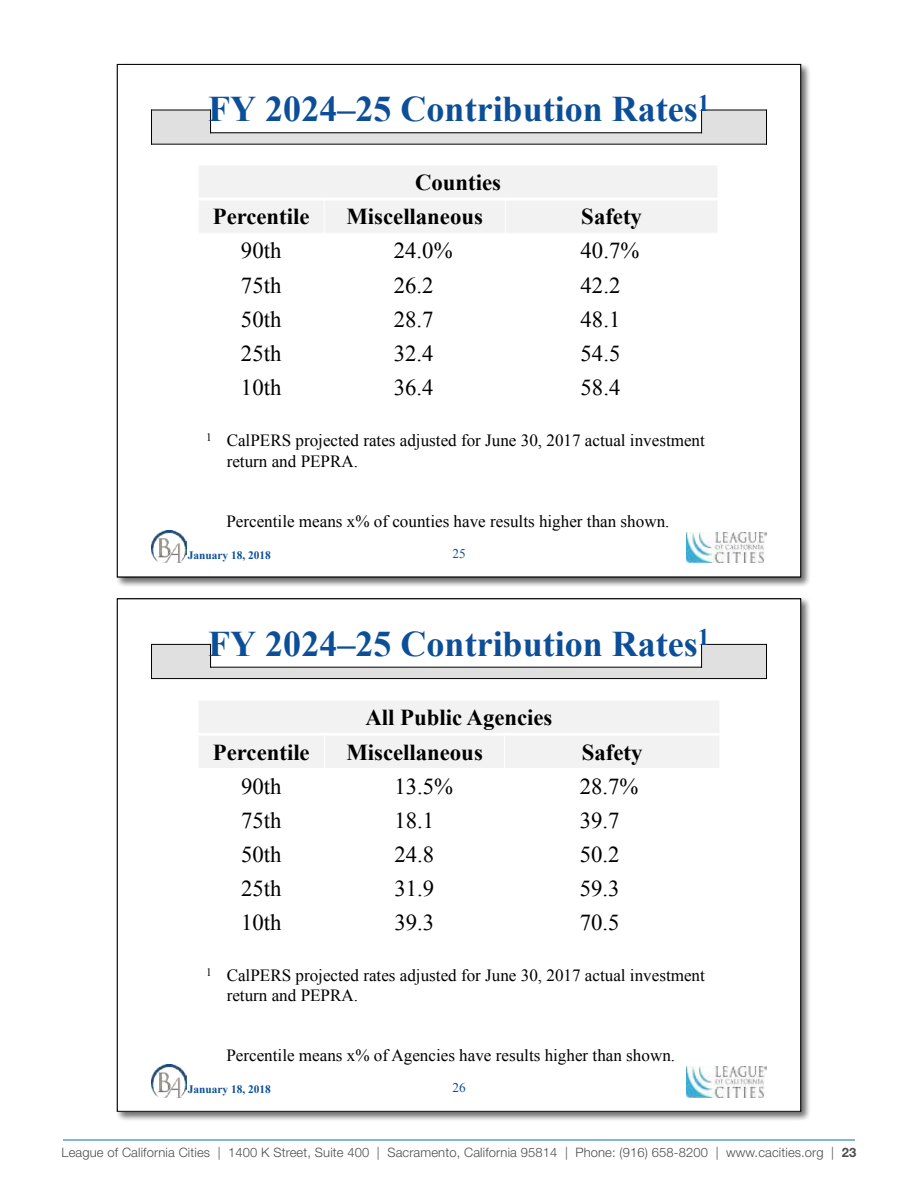
<style>
.page{position:relative;width:918px;height:1188px;background:#fff}
.page>*{position:absolute;margin:0;border:0;box-sizing:border-box;transform-origin:0 0}
.t1{font:36px "Times New Roman Bd MS";color:#0c4f98}
.t2{font:22.8px "Times New Roman MS";color:#000}
.t3{font:22.8px "Times New Roman Bd MS";color:#000}
.t4{font:17.1px/20.9px "Times New Roman MS";color:#000}
.t5{font:13.35px "Times New Roman MS";color:#0c4f98}
.t6{font:300 12.9px "Helvetica Neue LT Std";letter-spacing:.01em;color:#4d4d4f}
.t7{font:11.4px "Times New Roman Bd MS";color:#0c4f98}
.s1{font-weight:700}
</style>
<div class="page">
<hr style="left:63px;top:1140px;width:792px;height:1px;background:#0571aa">
<div style="left:115px;top:597px;width:696px;height:525px;background:#000;opacity:.35"></div>
<div style="left:117px;top:599px;width:684px;height:512px;background:#fff"></div>
<img style="left:152px;top:1065px;width:35px;height:32px">
<img style="left:687px;top:1067px;width:79px;height:30px">
<div style="left:152px;top:644px;width:59px;height:23px;background:#e0e0e0"></div>
<div style="left:702px;top:644px;width:65px;height:23px;background:#e0e0e0"></div>
<div style="left:152px;top:667px;width:66px;height:12px;background:#e0e0e0"></div>
<div style="left:218px;top:667px;width:484px;height:12px;background:#e0e0e0"></div>
<div style="left:702px;top:667px;width:65px;height:12px;background:#e0e0e0"></div>
<svg style="left:210px;top:645px;width:1px;height:22px"></svg>
<svg style="left:701px;top:645px;width:1px;height:22px"></svg>
<hr style="left:210px;top:667px;width:492px;height:1px;background:#000">
<hr style="left:151px;top:644px;width:1px;height:35px;background:#000">
<hr style="left:766px;top:644px;width:1px;height:35px;background:#000">
<hr style="left:151px;top:644px;width:60px;height:1px;background:#000">
<hr style="left:701px;top:644px;width:66px;height:1px;background:#000">
<hr style="left:151px;top:678px;width:616px;height:1px;background:#000">
<div style="left:198px;top:700px;width:522px;height:34px;background:#f2f2f2"></div>
<div style="left:198px;top:734px;width:127px;height:34px;background:#f2f2f2"></div>
<div style="left:325px;top:734px;width:180px;height:34px;background:#f2f2f2"></div>
<div style="left:505px;top:734px;width:215px;height:34px;background:#f2f2f2"></div>
<hr style="left:324px;top:733px;width:1px;height:207px;background:#fff">
<hr style="left:504px;top:733px;width:1px;height:207px;background:#fff">
<hr style="left:198px;top:733px;width:522px;height:3px;background:#fff">
<hr style="left:198px;top:700px;width:1px;height:240px;background:#fff">
<hr style="left:719px;top:700px;width:1px;height:240px;background:#fff">
<hr style="left:198px;top:700px;width:522px;height:1px;background:#fff">
<div style="left:115px;top:62px;width:696px;height:525px;background:#000;opacity:.35"></div>
<div style="left:117px;top:64px;width:684px;height:513px;background:#fff"></div>
<img style="left:152px;top:530px;width:35px;height:33px">
<img style="left:687px;top:532px;width:79px;height:31px">
<div style="left:152px;top:110px;width:59px;height:23px;background:#e0e0e0"></div>
<div style="left:702px;top:110px;width:65px;height:23px;background:#e0e0e0"></div>
<div style="left:152px;top:133px;width:66px;height:11px;background:#e0e0e0"></div>
<div style="left:218px;top:133px;width:484px;height:11px;background:#e0e0e0"></div>
<div style="left:702px;top:133px;width:65px;height:11px;background:#e0e0e0"></div>
<svg style="left:210px;top:111px;width:1px;height:21px"></svg>
<svg style="left:701px;top:111px;width:1px;height:21px"></svg>
<hr style="left:210px;top:132px;width:492px;height:1px;background:#000">
<hr style="left:151px;top:110px;width:1px;height:35px;background:#000">
<hr style="left:766px;top:110px;width:1px;height:35px;background:#000">
<hr style="left:151px;top:110px;width:60px;height:1px;background:#000">
<hr style="left:701px;top:110px;width:66px;height:1px;background:#000">
<hr style="left:151px;top:144px;width:616px;height:1px;background:#000">
<div style="left:198px;top:165px;width:520px;height:34px;background:#f2f2f2"></div>
<div style="left:198px;top:199px;width:126px;height:34px;background:#f2f2f2"></div>
<div style="left:324px;top:199px;width:181px;height:34px;background:#f2f2f2"></div>
<div style="left:505px;top:199px;width:213px;height:34px;background:#f2f2f2"></div>
<hr style="left:324px;top:198px;width:1px;height:207px;background:#fff">
<hr style="left:505px;top:198px;width:1px;height:207px;background:#fff">
<hr style="left:198px;top:198px;width:520px;height:3px;background:#fff">
<hr style="left:198px;top:164px;width:1px;height:241px;background:#fff">
<h1 class="t1" style="left:208px;top:88px;width:503px">FY 2024–25 Contribution Rates<sup>1</sup></h1>
<h2 class="t3" style="left:415px;top:169px;width:88px">Counties</h2>
<h2 class="t3" style="left:213px;top:204px;width:98px">Percentile</h2>
<h2 class="t3" style="left:346px;top:204px;width:138px">Miscellaneous</h2>
<h2 class="t3" style="left:581px;top:204px;width:62px">Safety</h2>
<h2 class="t2" style="left:241px;top:238px;width:42px">90th</h2>
<h2 class="t2" style="left:394px;top:238px;width:60px">24.0%</h2>
<h2 class="t2" style="left:581px;top:238px;width:60px">40.7%</h2>
<h2 class="t2" style="left:241px;top:272px;width:42px">75th</h2>
<h2 class="t2" style="left:394px;top:272px;width:41px">26.2</h2>
<h2 class="t2" style="left:581px;top:272px;width:41px">42.2</h2>
<h2 class="t2" style="left:241px;top:306px;width:42px">50th</h2>
<h2 class="t2" style="left:394px;top:306px;width:41px">28.7</h2>
<h2 class="t2" style="left:581px;top:306px;width:41px">48.1</h2>
<h2 class="t2" style="left:241px;top:340px;width:42px">25th</h2>
<h2 class="t2" style="left:394px;top:340px;width:41px">32.4</h2>
<h2 class="t2" style="left:581px;top:340px;width:41px">54.5</h2>
<h2 class="t2" style="left:241px;top:374px;width:42px">10th</h2>
<h2 class="t2" style="left:394px;top:374px;width:41px">36.4</h2>
<h2 class="t2" style="left:581px;top:374px;width:41px">58.4</h2>
<p class="t4" style="left:227px;top:430px;width:480px;text-indent:-20px"><sup>1</sup> CalPERS projected rates adjusted for June 30, 2017 actual investment return and PEPRA.</p>
<p class="t4" style="left:226px;top:510px;width:445px">Percentile means x% of counties have results higher than shown.</p>
<p class="t7" style="left:188px;top:548px;width:85px">January 18, 2018</p>
<p class="t5" style="left:452px;top:545px;width:15px">25</p>
<h1 class="t1" style="left:208px;top:623px;width:503px">FY 2024–25 Contribution Rates<sup>1</sup></h1>
<h2 class="t3" style="left:365px;top:705px;width:189px">All Public Agencies</h2>
<h2 class="t3" style="left:213px;top:739px;width:98px">Percentile</h2>
<h2 class="t3" style="left:346px;top:739px;width:138px">Miscellaneous</h2>
<h2 class="t3" style="left:582px;top:739px;width:62px">Safety</h2>
<h2 class="t2" style="left:241px;top:773px;width:42px">90th</h2>
<h2 class="t2" style="left:394px;top:773px;width:60px">13.5%</h2>
<h2 class="t2" style="left:580px;top:773px;width:60px">28.7%</h2>
<h2 class="t2" style="left:241px;top:807px;width:42px">75th</h2>
<h2 class="t2" style="left:394px;top:807px;width:41px">18.1</h2>
<h2 class="t2" style="left:580px;top:807px;width:41px">39.7</h2>
<h2 class="t2" style="left:241px;top:841px;width:42px">50th</h2>
<h2 class="t2" style="left:394px;top:841px;width:41px">24.8</h2>
<h2 class="t2" style="left:580px;top:841px;width:41px">50.2</h2>
<h2 class="t2" style="left:241px;top:875px;width:42px">25th</h2>
<h2 class="t2" style="left:394px;top:875px;width:41px">31.9</h2>
<h2 class="t2" style="left:580px;top:875px;width:41px">59.3</h2>
<h2 class="t2" style="left:241px;top:910px;width:42px">10th</h2>
<h2 class="t2" style="left:394px;top:910px;width:41px">39.3</h2>
<h2 class="t2" style="left:580px;top:910px;width:41px">70.5</h2>
<p class="t4" style="left:227px;top:964px;width:480px;text-indent:-20px"><sup>1</sup> CalPERS projected rates adjusted for June 30, 2017 actual investment return and PEPRA.</p>
<p class="t4" style="left:226px;top:1045px;width:450px">Percentile means x% of Agencies have results higher than shown.</p>
<p class="t7" style="left:188px;top:1083px;width:85px">January 18, 2018</p>
<p class="t5" style="left:452px;top:1080px;width:15px">26</p>
<p class="t6" style="left:62px;top:1144px;width:796px">League of California Cities | 1400 K Street, Suite 400 | Sacramento, California 95814 | Phone: (916) 658-8200 | www.cacities.org | <span class="s1">23</span></p>
</div>
